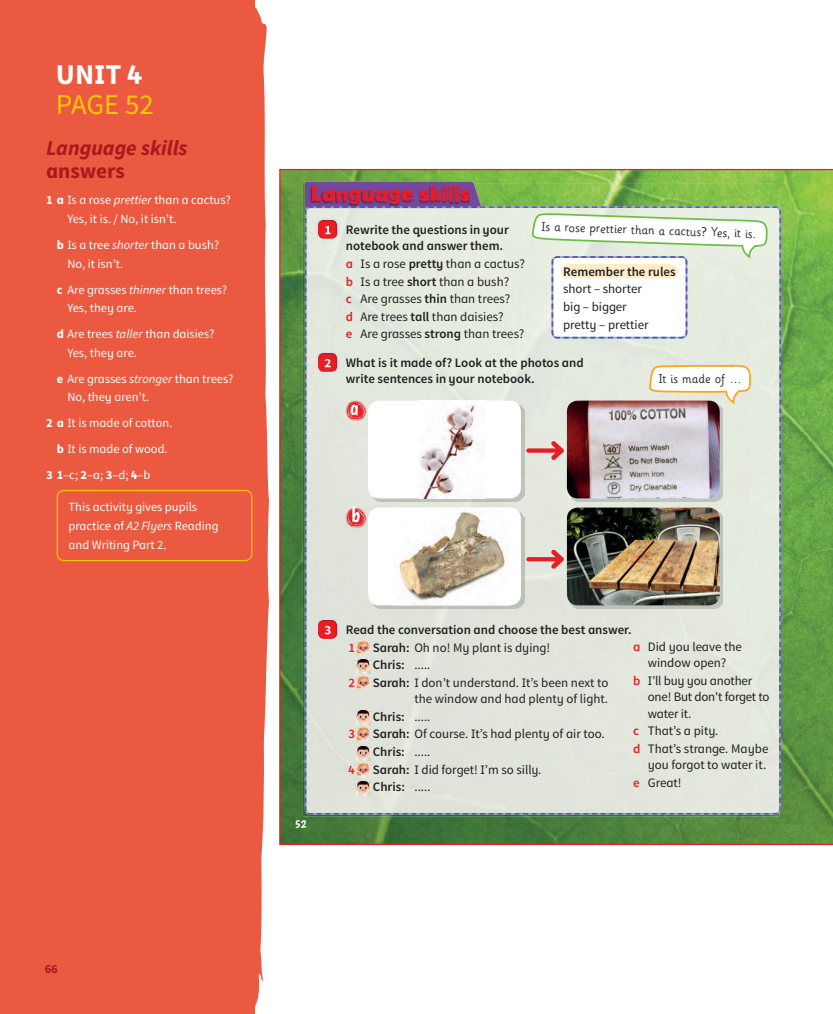
<style>
.page{position:relative;width:833px;height:1014px;background:#fff}
.page>*{position:absolute;margin:0;border:0;box-sizing:border-box;transform-origin:0 0}
.t1{font:28.75px "Source CUP Regular Infant";letter-spacing:-.005em;color:#ffc50b}
.t2{font:28.75px "Source CUP Bold Infant";color:#fff}
.t3{font:700 22.38px "Billy";letter-spacing:.005em;color:#e61e26}
.t4{font:21.5px "Boogaloo Regular infant CUP";color:#fff}
.t5{font:21.25px "Source CUP Bold Italic Infant";color:#aa181c}
.t6{font:21.25px "Source CUP Bold Infant";color:#aa181c}
.t7{font:12.88px/17.6px "Source CUP Regular Infant";color:#231f20}
.t8{font:12.88px/16.4px "Source CUP Semibold Infant";color:#231f20}
.t9{font:12.88px "Sassoon Infant Rg";color:#26322e}
.t10{font:12.88px "Source CUP Semibold Infant";color:#e61e26}
.t11{font:12.5px/18.8px "Source CUP Regular Infant";color:#fff}
.t12{font:12.5px "Source CUP Bold Infant";color:#aa181c}
.s1{font-family:"Source CUP Bold Infant"}
.s2{font-family:"Source CUP Italic Infant"}
.s3{font-family:"Source CUP Semibold Infant";color:#e61e26}
.s4{font-family:"Source CUP Semibold Infant"}
.s5{font-family:"Source CUP Regular Infant"}
</style>
<div class="page">
<div style="left:0;top:0;width:254px;height:1013px;background:#eb5a40"></div>
<svg style="left:228px;top:7px;width:41px;height:999px"></svg>
<div style="left:57px;top:490px;width:195px;height:71px;border:1px solid #ffc50b;border-radius:6px"></div>
<img style="left:279px;top:169px;width:554px;height:676px">
<svg style="left:296px;top:819px;width:10px;height:9px"></svg>
<h1 class="t2" style="left:56px;top:64px;width:88px">UNIT 4</h1>
<h1 class="t1" style="left:56px;top:94px;width:99px">PAGE 52</h1>
<h3 class="t5" style="left:46px;top:139px;width:143px">Language skills</h3>
<h3 class="t6" style="left:46px;top:163px;width:80px">answers</h3>
<p class="t11" style="left:67px;top:192px;width:165px;text-indent:-21px"><span class="s1">1 a</span> Is a rose <span class="s2">prettier</span> than a cactus?<br>Yes, it is. / No, it isn’t.</p>
<p class="t11" style="left:67px;top:236px;width:153px;text-indent:-11px"><span class="s1">b</span> Is a tree <span class="s2">shorter</span> than a bush?<br>No, it isn’t.</p>
<p class="t11" style="left:67px;top:281px;width:161px;text-indent:-11px"><span class="s1">c</span> Are grasses <span class="s2">thinner</span> than trees?<br>Yes, they are.</p>
<p class="t11" style="left:67px;top:326px;width:149px;text-indent:-11px"><span class="s1">d</span> Are trees <span class="s2">taller</span> than daisies?<br>Yes, they are.</p>
<p class="t11" style="left:67px;top:370px;width:168px;text-indent:-11px"><span class="s1">e</span> Are grasses <span class="s2">stronger</span> than trees?<br>No, they aren’t.</p>
<p class="t11" style="left:46px;top:415px;width:128px"><span class="s1">2 a</span> It is made of cotton.</p>
<p class="t11" style="left:57px;top:441px;width:112px"><span class="s1">b</span> It is made of wood.</p>
<p class="t11" style="left:46px;top:466px;width:106px"><span class="s1">3 1</span>–c; <span class="s1">2</span>–a; <span class="s1">3</span>–d; <span class="s1">4</span>–b</p>
<p class="t11" style="left:69px;top:498px;width:151px">This activity gives pupils practice of <span class="s2">A2 Flyers</span> Reading and Writing Part 2.</p>
<p class="t12" style="left:45px;top:964px;width:15px">66</p>
<h2 class="t3" style="left:311px;top:180px;width:160px">Language skills</h2>
<p class="t9" style="left:542px;top:221px;width:216px;rotate:2deg">Is a rose prettier than a cactus? Yes, it is.</p>
<p class="t8" style="left:346px;top:222px;width:165px">Rewrite the questions in your notebook and answer them.</p>
<p class="t7" style="left:346px;top:256px;width:180px"><span class="s3">a</span> Is a rose <span class="s4">pretty</span> than a cactus? <span class="s3">b</span> Is a tree <span class="s4">short</span> than a bush?<br><span class="s3">c</span> Are grasses <span class="s4">thin</span> than trees?<br><span class="s3">d</span> Are trees <span class="s4">tall</span> than daisies?<br><span class="s3">e</span> Are grasses <span class="s4">strong</span> than trees?</p>
<p class="t8" style="left:346px;top:355px;width:239px">What is it made of? Look at the photos and write sentences in your notebook.</p>
<h3 class="t4" style="left:350px;top:400px;width:10px">a</h3>
<p class="t8" style="left:563px;top:264px;width:114px">Remember the rules</p>
<p class="t7" style="left:563px;top:281px;width:87px">short – shorter big – bigger pretty – prettier</p>
<p class="t9" style="left:658px;top:373px;width:85px">It is made of …</p>
<h3 class="t4" style="left:351px;top:507px;width:11px">b</h3>
<p class="t8" style="left:346px;top:622px;width:287px">Read the conversation and choose the best answer.</p>
<p class="t10" style="left:348px;top:642px;width:8px">1</p>
<p class="t7" style="left:373px;top:639px;width:179px"><span class="s4">Sarah:</span> Oh no! My plant is dying!</p>
<p class="t8" style="left:373px;top:657px;width:59px">Chris: <span class="s5">.....</span></p>
<p class="t10" style="left:348px;top:677px;width:8px">2</p>
<p class="t7" style="left:373px;top:675px;width:237px;line-height:16.4px;text-align:right"><span class="s4">Sarah:</span> I don’t understand. It’s been next to the window and had plenty of light.</p>
<p class="t8" style="left:373px;top:709px;width:59px">Chris: <span class="s5">.....</span></p>
<p class="t10" style="left:348px;top:729px;width:8px">3</p>
<p class="t7" style="left:373px;top:726px;width:233px"><span class="s4">Sarah:</span> Of course. It’s had plenty of air too.</p>
<p class="t8" style="left:373px;top:744px;width:59px">Chris: <span class="s5">.....</span></p>
<p class="t10" style="left:348px;top:764px;width:8px">4</p>
<p class="t7" style="left:373px;top:761px;width:170px"><span class="s4">Sarah:</span> I did forget! I’m so silly.</p>
<p class="t8" style="left:373px;top:779px;width:59px">Chris: <span class="s5">.....</span></p>
<p class="t7" style="left:633px;top:639px;width:110px;line-height:16.4px;text-align:center"><span class="s3">a</span> Did you leave the window open?</p>
<p class="t7" style="left:648px;top:673px;width:123px;line-height:16.4px;text-indent:-15px"><span class="s3">b</span> I’ll buy you another one! But don't forget to water it.</p>
<p class="t7" style="left:633px;top:723px;width:137px"><span class="s3">c</span> That’s a pity.<br><span class="s3">d</span> That’s strange. Maybe</p>
<p class="t7" style="left:633px;top:757px;width:135px;text-indent:15px">you forgot to water it. <span class="s3">e</span> Great!</p>
</div>
